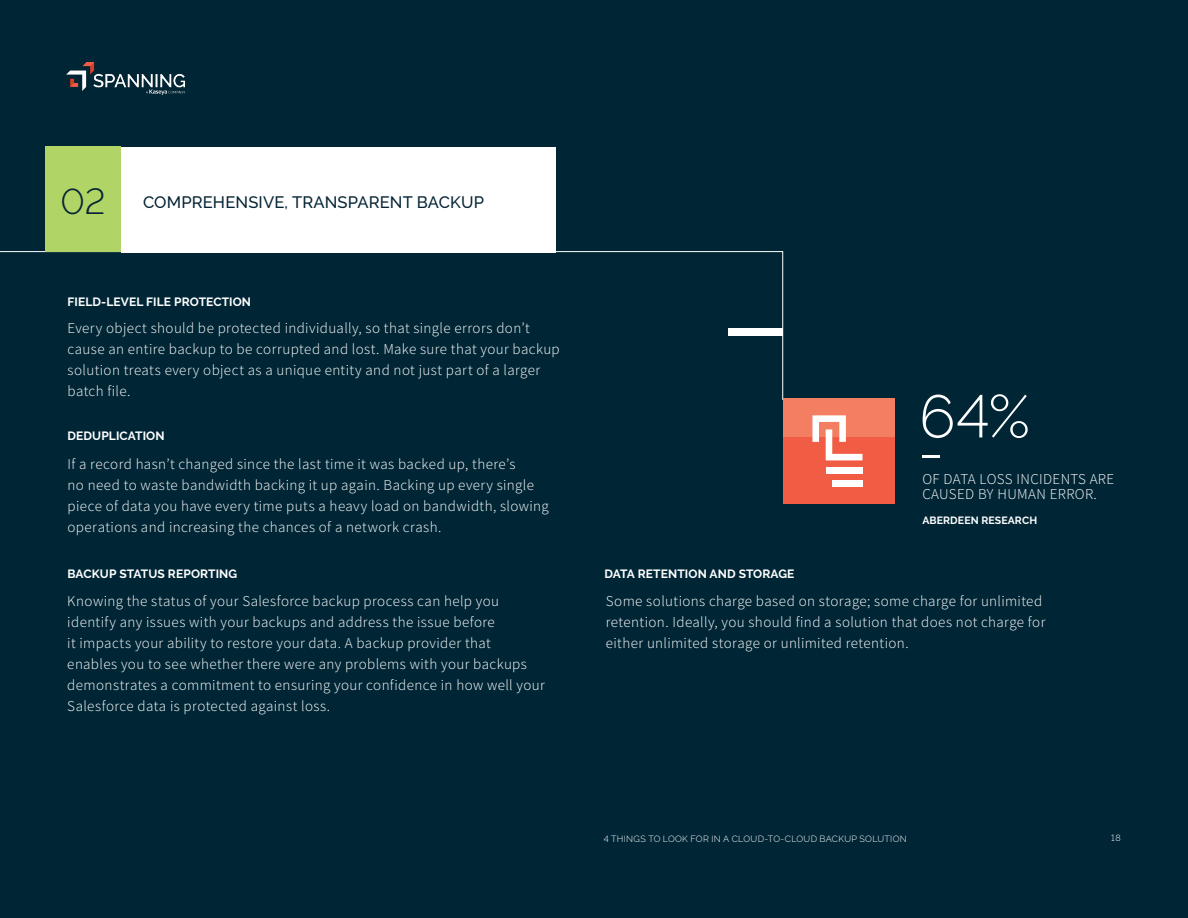
<style>
.page{position:relative;width:1188px;height:918px;background:#002636}
.page>*{position:absolute;margin:0;border:0;box-sizing:border-box;transform-origin:0 0}
.t1{font:300 60px "Raleway";color:#fff}
.t2{font:300 36px "Raleway";color:#062435}
.t3{font:500 16.5px "Raleway";letter-spacing:.01em;color:#062435}
.t4{font:300 15px/21px "Source Sans Pro";letter-spacing:.025em;color:#fff}
.t5{font:700 12px "Raleway";letter-spacing:.01em;color:#fff}
.t6{font:700 10.5px "Raleway";letter-spacing:.01em;color:#fff}
.t7{font:300 9px "Raleway";letter-spacing:.035em;color:#fff}
.t8{font:300 9px "Raleway";letter-spacing:.03em;color:#aaabab}
</style>
<div class="page">
<div style="left:121px;top:147px;width:435px;height:105px;background:#fff"></div>
<svg style="left:0;top:251px;width:895px;height:149px"></svg>
<div style="left:728px;top:329px;width:55px;height:7px;background:#fff"></div>
<div style="left:783px;top:436px;width:112px;height:68px;background:#f15c45"></div>
<div style="left:783px;top:399px;width:112px;height:38px;background:#f37e62"></div>
<hr style="left:922px;top:455px;width:18px;height:3px;background:#fff">
<div style="left:832px;top:481px;width:31px;height:6px;background:#fff"></div>
<div style="left:826px;top:467px;width:37px;height:7px;background:#fff"></div>
<svg style="left:812px;top:415px;width:51px;height:45px"></svg>
<div style="left:45px;top:147px;width:76px;height:105px;background:#b1d467"></div>
<p class="t2" style="left:61px;top:181px;width:47px">02</p>
<p class="t3" style="left:143px;top:192px;width:343px">COMPREHENSIVE, TRANSPARENT BACKUP</p>
<p class="t5" style="left:68px;top:295px;width:185px">FIELD-LEVEL FILE PROTECTION</p>
<p class="t4" style="left:68px;top:318px;width:494px">Every object should be protected individually, so that single errors don’t cause an entire backup to be corrupted and lost. Make sure that your backup solution treats every object as a unique entity and not just part of a larger batch file.</p>
<p class="t5" style="left:68px;top:429px;width:99px">DEDUPLICATION</p>
<p class="t4" style="left:68px;top:454px;width:483px">If a record hasn’t changed since the last time it was backed up, there’s<br>no need to waste bandwidth backing it up again. Backing up every single piece of data you have every time puts a heavy load on bandwidth, slowing operations and increasing the chances of a network crash.</p>
<p class="t5" style="left:68px;top:567px;width:171px">BACKUP STATUS REPORTING</p>
<p class="t5" style="left:605px;top:567px;width:191px">DATA RETENTION AND STORAGE</p>
<p class="t1" style="left:919px;top:381px;width:112px">64%</p>
<p class="t4" style="left:922px;top:472px;width:193px;line-height:15px">OF DATA LOSS INCIDENTS ARE<br>CAUSED BY HUMAN ERROR.</p>
<p class="t6" style="left:922px;top:515px;width:116px">ABERDEEN RESEARCH</p>
<p class="t4" style="left:67px;top:591px;width:479px">Knowing the status of your Salesforce backup process can help you identify any issues with your backups and address the issue before<br>it impacts your ability to restore your data. A backup provider that<br>enables you to see whether there were any problems with your backups demonstrates a commitment to ensuring your confidence in how well your Salesforce data is protected against loss.</p>
<p class="t4" style="left:606px;top:591px;width:441px">Some solutions charge based on storage; some charge for unlimited retention. Ideally, you should find a solution that does not charge for either unlimited storage or unlimited retention.</p>
<p class="t7" style="left:604px;top:834px;width:305px">4 THINGS TO LOOK FOR IN A CLOUD-TO-CLOUD BACKUP SOLUTION</p>
<p class="t7" style="left:1111px;top:832px;width:11px">18</p>
<p class="t8" style="left:604px;top:834px;width:134px">NAME OF SECTI N/CHAPTER</p>
</div>
